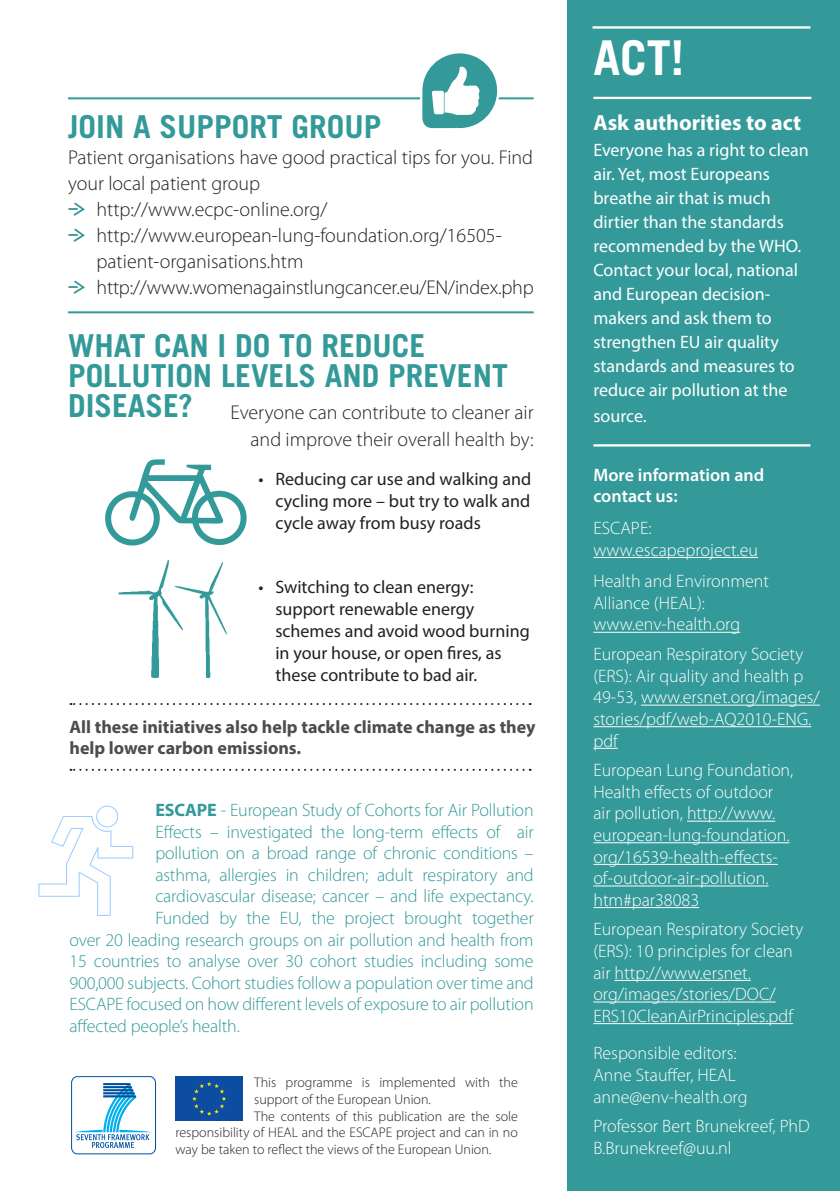
<style>
.page{position:relative;width:840px;height:1191px;background:#fff}
.page>*{position:absolute;margin:0;border:0;box-sizing:border-box;transform-origin:0 0}
.t1{font:700 48px "Trade Gothic LT Std";color:#fff}
.t2{font:700 31.6px/29.8px "Trade Gothic LT Std";color:#399}
.t3{font:700 22px "Myriad Pro";color:#fff}
.t4{font:300 20px/26px "Myriad Pro";color:#231f20}
.t5{font:300 18px/21.6px "Myriad Pro";color:#fff}
.t6{font:300 18px "Myriad Pro";letter-spacing:-.01em;color:#399}
.t7{font:18px/24px "Myriad Pro";color:#fff}
.t8{font:18px/22px "Myriad Pro";color:#231f20;text-align:justify}
.t9{font:700 18px/21.6px "Myriad Pro";color:#4b4c4d}
.t10{font:600 18px/21.6px "Myriad Pro";color:#fff}
.t11{font:300 14px/16.8px "Myriad Pro";color:#231f20}
.s1{font-weight:700}
</style>
<div class="page">
<div style="left:567px;top:0;width:272px;height:1191px;background:#399"></div>
<svg style="left:69px;top:202px;width:16px;height:14px"></svg>
<svg style="left:69px;top:228px;width:16px;height:14px"></svg>
<svg style="left:69px;top:280px;width:16px;height:14px"></svg>
<hr style="left:593px;top:557px;width:164px;height:1px;background:#fff">
<hr style="left:593px;top:632px;width:146px;height:1px;background:#fff">
<hr style="left:640px;top:704px;width:179px;height:1px;background:#fff">
<hr style="left:593px;top:726px;width:217px;height:1px;background:#fff">
<svg style="left:593px;top:748px;width:24px;height:1px"></svg>
<hr style="left:686px;top:820px;width:89px;height:1px;background:#fff">
<hr style="left:593px;top:842px;width:196px;height:1px;background:#fff">
<hr style="left:593px;top:864px;width:184px;height:1px;background:#fff">
<hr style="left:593px;top:885px;width:175px;height:1px;background:#fff">
<hr style="left:593px;top:907px;width:105px;height:1px;background:#fff">
<hr style="left:614px;top:980px;width:136px;height:1px;background:#fff">
<hr style="left:593px;top:1001px;width:182px;height:1px;background:#fff">
<hr style="left:593px;top:1023px;width:199px;height:1px;background:#fff">
<svg style="left:70px;top:703px;width:453px;height:2px"></svg>
<svg style="left:70px;top:769px;width:453px;height:2px"></svg>
<hr style="left:68px;top:311px;width:465px;height:2px;background:#399">
<hr style="left:68px;top:97px;width:465px;height:2px;background:#399">
<svg style="left:418px;top:53px;width:82px;height:76px"></svg>
<img style="left:431px;top:63px;width:49px;height:52px">
<hr style="left:592px;top:26px;width:218px;height:3px;background:#fff">
<hr style="left:593px;top:444px;width:217px;height:2px;background:#fff">
<hr style="left:593px;top:97px;width:217px;height:2px;background:#fff">
<svg style="left:38px;top:805px;width:95px;height:111px"></svg>
<div style="left:68px;top:1073px;width:90px;height:83px;background:linear-gradient(to right,#fcfdfe,#fafcfd)"></div>
<div style="left:72px;top:1076px;width:83px;height:77px;background:#fff;border-radius:6px"></div>
<div style="left:71px;top:1076px;width:85px;height:78px;border:1px solid #0050a0;border-radius:6px"></div>
<svg style="left:75px;top:1083px;width:77px;height:65px"></svg>
<div style="left:175px;top:1076px;width:68px;height:45px;background:#0d4da1"></div>
<svg style="left:192px;top:1082px;width:34px;height:33px"></svg>
<img style="left:118px;top:560px;width:52px;height:118px">
<img style="left:170px;top:562px;width:57px;height:116px">
<img style="left:105px;top:459px;width:142px;height:87px">
<p class="t2" style="left:68px;top:111px;width:314px">JOIN A SUPPORT GROUP</p>
<p class="t4" style="left:68px;top:144px;width:466px">Patient organisations have good practical tips for you. Find your local patient group</p>
<p class="t4" style="left:96px;top:196px;width:232px">http://www.ecpc-online.org/</p>
<p class="t4" style="left:96px;top:222px;width:406px">http://www.european-lung-foundation.org/16505- patient-organisations.htm</p>
<p class="t4" style="left:96px;top:274px;width:438px">http://www.womenagainstlungcancer.eu/EN/index.php</p>
<p class="t2" style="left:68px;top:330px;width:441px">WHAT CAN I DO TO REDUCE<br>POLLUTION LEVELS AND PREVENT<br>DISEASE?</p>
<p class="t4" style="left:230px;top:398px;width:304px;line-height:27px;text-align:right">Everyone can contribute to cleaner air and improve their overall health by:</p>
<p class="t8" style="left:275px;top:467px;width:257px;text-indent:-17px">• Reducing car use and walking and cycling more – but try to walk and cycle away from busy roads</p>
<p class="t8" style="left:275px;top:575px;width:256px;text-align:left;text-indent:-17px">• Switching to clean energy: support renewable energy schemes and avoid wood burning in your house, or open fires, as these contribute to bad air.</p>
<p class="t9" style="left:69px;top:715px;width:467px">All these initiatives also help tackle climate change as they help lower carbon emissions.</p>
<p class="t6" style="left:155px;top:799px;width:379px"><span class="s1">ESCAPE</span> - European Study of Cohorts for Air Pollution</p>
<p class="t6" style="left:155px;top:820px;width:379px">Effects – investigated the long-term effects of air</p>
<p class="t6" style="left:155px;top:842px;width:379px">pollution on a broad range of chronic conditions –</p>
<p class="t6" style="left:155px;top:864px;width:379px">asthma, allergies in children; adult respiratory and</p>
<p class="t6" style="left:155px;top:885px;width:379px">cardiovascular disease; cancer – and life expectancy.</p>
<p class="t6" style="left:155px;top:907px;width:379px">Funded by the EU, the project brought together</p>
<p class="t6" style="left:69px;top:928px;width:465px">over 20 leading research groups on air pollution and health from</p>
<p class="t6" style="left:69px;top:950px;width:465px">15 countries to analyse over 30 cohort studies including some</p>
<p class="t6" style="left:69px;top:972px;width:465px">900,000 subjects. Cohort studies follow a population over time and</p>
<p class="t6" style="left:69px;top:993px;width:465px">ESCAPE focused on how different levels of exposure to air pollution</p>
<p class="t6" style="left:69px;top:1015px;width:172px">affected people’s health.</p>
<p class="t11" style="left:254px;top:1073px;width:265px">This programme is implemented with the support of the European Union.</p>
<p class="t11" style="left:175px;top:1107px;width:344px;text-align:justify;text-indent:79px">The contents of this publication are the sole responsibility of HEAL and the ESCAPE project and can in no way be taken to reflect the views of the European Union.</p>
<p class="t1" style="left:593px;top:29px;width:92px">ACT!</p>
<p class="t3" style="left:593px;top:108px;width:209px">Ask authorities to act</p>
<p class="t7" style="left:593px;top:138px;width:217px">Everyone has a right to clean air. Yet, most Europeans breathe air that is much dirtier than the standards recommended by the WHO.<br>Contact your local, national and European decision&shy;makers and ask them to strengthen EU air quality standards and measures to reduce air pollution at the</p>
<p class="t7" style="left:593px;top:404px;width:55px">source.</p>
<p class="t10" style="left:593px;top:463px;width:172px">More information and contact us:</p>
<p class="t5" style="left:593px;top:517px;width:60px">ESCAPE:</p>
<p class="t5" style="left:593px;top:538px;width:166px">www.escapeproject.eu</p>
<p class="t5" style="left:593px;top:570px;width:177px">Health and Environment</p>
<p class="t5" style="left:593px;top:592px;width:113px">Alliance (HEAL):</p>
<p class="t5" style="left:593px;top:613px;width:148px">www.env-health.org</p>
<p class="t5" style="left:593px;top:643px;width:228px">European Respiratory Society (ERS): Air quality and health p<br>49-53, www.ersnet.org/images/ stories/pdf/web-AQ2010-ENG. pdf</p>
<p class="t5" style="left:593px;top:759px;width:201px">European Lung Foundation,<br>Health effects of outdoor air pollution, http://www. european-lung-foundation. org/16539-health-effects&shy;of-outdoor-air-pollution. htm#par38083</p>
<p class="t5" style="left:593px;top:918px;width:211px">European Respiratory Society (ERS): 10 principles for clean air http://www.ersnet. org/images/stories/DOC/<br>ERS10CleanAirPrinciples.pdf</p>
<p class="t5" style="left:593px;top:1042px;width:145px">Responsible editors:</p>
<p class="t5" style="left:593px;top:1064px;width:144px">Anne Stauffer, HEAL</p>
<p class="t5" style="left:593px;top:1085px;width:156px">anne@env-health.org</p>
<p class="t5" style="left:593px;top:1115px;width:218px">Professor Bert Brunekreef, PhD</p>
<p class="t5" style="left:593px;top:1136px;width:140px">B.Brunekreef@uu.nl</p>
</div>
